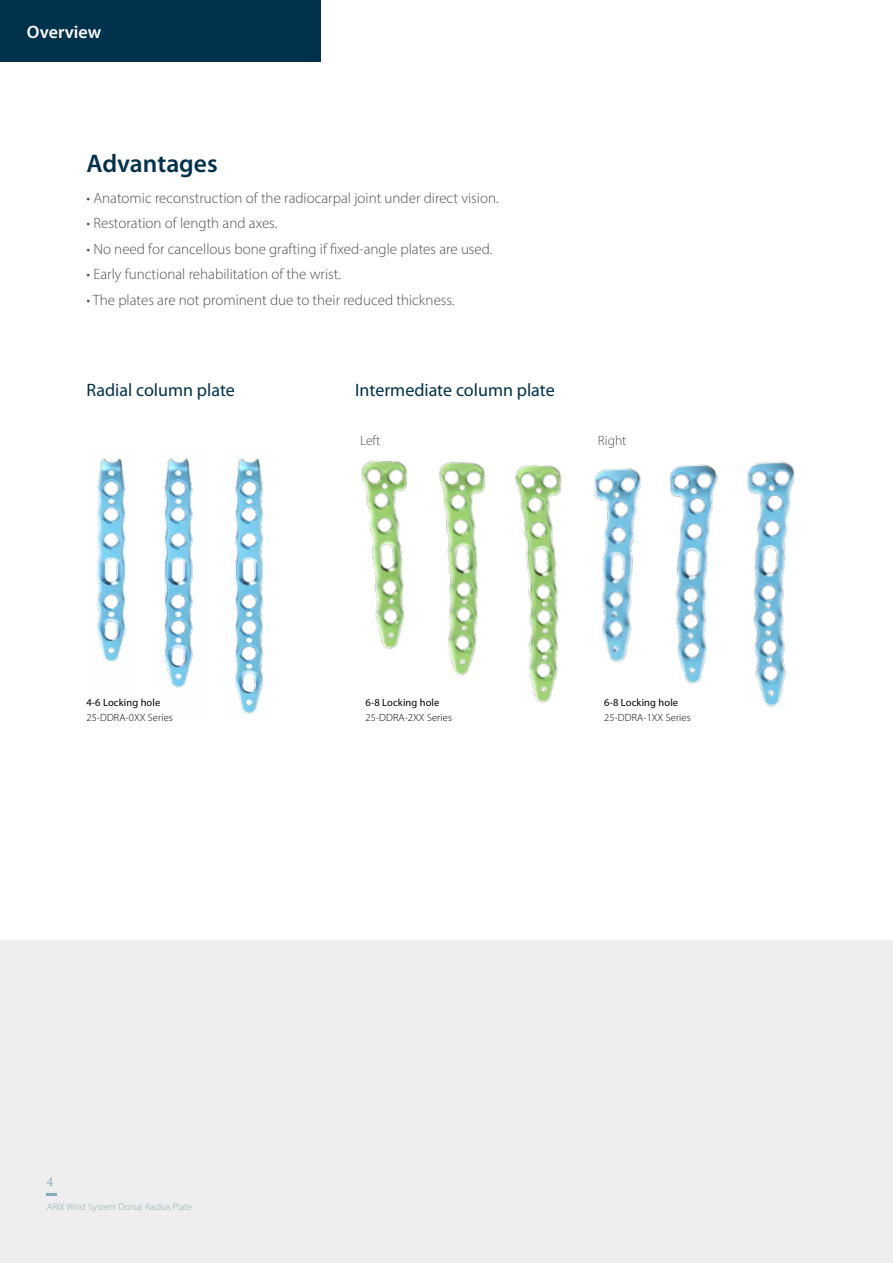
<style>
.page{position:relative;width:893px;height:1263px;background:#fff}
.page>*{position:absolute;margin:0;border:0;box-sizing:border-box;transform-origin:0 0}
.t1{font:600 25.5px "Myriad Pro";color:#00314d}
.t2{font:18px "Myriad Pro";color:#00314d}
.t3{font:600 18px "Myriad Hebrew";color:#fff}
.t4{font:300 15px "Myriad Pro";color:#4f4f51}
.t5{font:300 13.5px "Myriad Pro";color:#4f4f51}
.t6{font:13.5px "Minion Pro";color:#92b6c7}
.t7{font:300 10.5px "Myriad Pro";letter-spacing:.01em;color:#000}
.t8{font:10.5px "Myriad Pro";letter-spacing:.01em;color:#000}
.t9{font:300 9.75px "Myriad Pro";color:#92b6c7}
.s1{font-family:"Myriad Hebrew"}
</style>
<div class="page">
<div style="left:0;top:0;width:321px;height:62px;background:#00314d"></div>
<div style="left:0;top:940px;width:893px;height:323px;background:#eee"></div>
<img style="left:515px;top:465px;width:47px;height:238px">
<img style="left:439px;top:461px;width:46px;height:215px">
<img style="left:361px;top:460px;width:47px;height:189px">
<img style="left:594px;top:468px;width:47px;height:195px">
<img style="left:747px;top:461px;width:48px;height:246px">
<img style="left:669px;top:464px;width:49px;height:220px">
<img style="left:235px;top:458px;width:28px;height:256px">
<img style="left:164px;top:458px;width:29px;height:230px">
<img style="left:96px;top:458px;width:30px;height:204px">
<p class="t3" style="left:27px;top:22px;width:76px">Overview</p>
<h1 class="t1" style="left:86px;top:147px;width:133px">Advantages</h1>
<p class="t4" style="left:86px;top:189px;width:414px">• Anatomic reconstruction of the radiocarpal joint under direct vision.</p>
<p class="t4" style="left:86px;top:214px;width:192px">• Restoration of length and axes.</p>
<p class="t4" style="left:86px;top:240px;width:407px">• No need for cancellous bone grafting if fixed-angle plates are used.</p>
<p class="t4" style="left:86px;top:265px;width:256px">• Early functional rehabilitation of the wrist.</p>
<p class="t4" style="left:86px;top:291px;width:370px">• The plates are not prominent due to their reduced thickness.</p>
<p class="t2" style="left:86px;top:379px;width:150px">Radial column plate</p>
<p class="t8" style="left:86px;top:696px;width:75px">4-6 Locking hole</p>
<p class="t7" style="left:86px;top:711px;width:88px">25-DDRA-0XX Series</p>
<p class="t2" style="left:355px;top:379px;width:201px">Intermediate column plate</p>
<p class="t5" style="left:360px;top:432px;width:22px">Left</p>
<p class="t5" style="left:598px;top:432px;width:30px">Right</p>
<p class="t8" style="left:366px;top:696px;width:75px">6-8 Locking hole</p>
<p class="t7" style="left:366px;top:711px;width:88px">25-DDRA-2XX Series</p>
<p class="t8" style="left:604px;top:696px;width:75px">6-8 Locking hole</p>
<p class="t7" style="left:604px;top:711px;width:88px">25-DDRA-1XX Series</p>
<p class="t6" style="left:47px;top:1172px;width:8px">4</p>
<p class="t9" style="left:47px;top:1201px;width:147px"><span class="s1">ARIX Wrist System</span> Dorsal Radius Plate</p>
</div>
